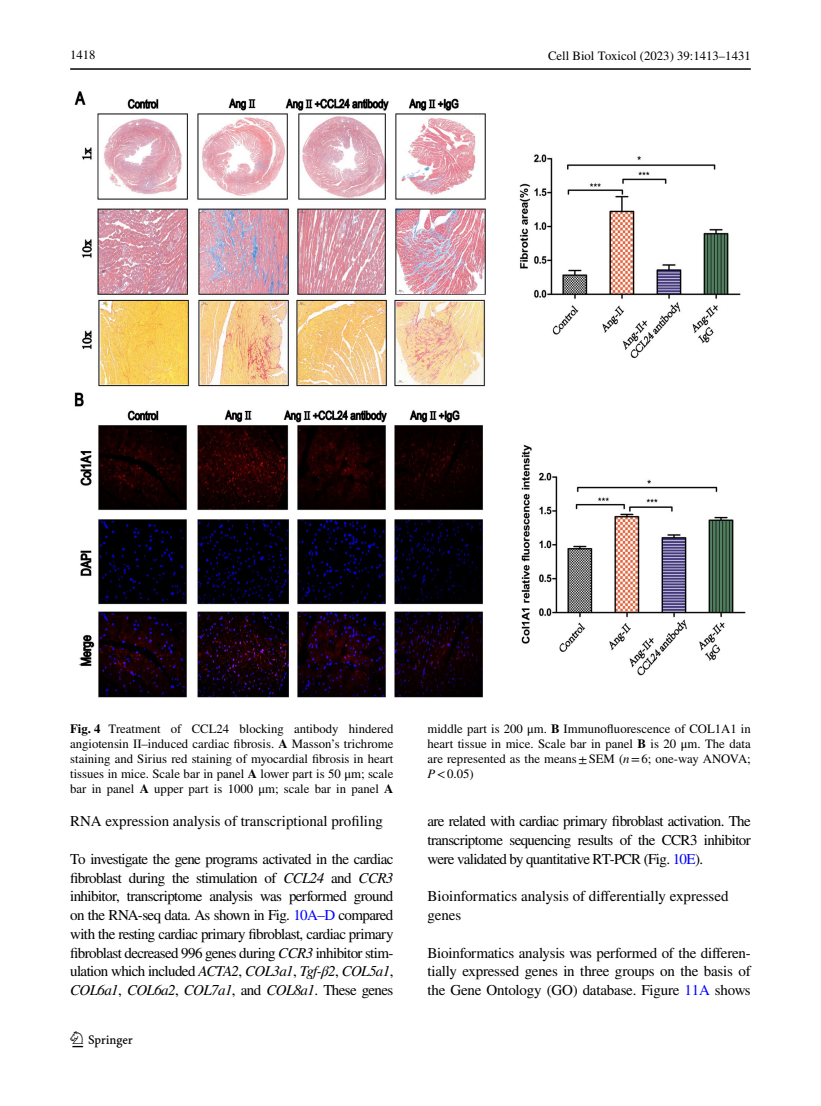
<style>
.page{position:relative;width:821px;height:1106px;background:#fff}
.page>*{position:absolute;margin:0;border:0;box-sizing:border-box;transform-origin:0 0}
.t1{font:22.5px "Springnew Regular 2";color:#000}
.t2{font:15px/18.8px "STIX";letter-spacing:-.015em;color:#000;text-align:justify}
.t3{font:12.75px/15px "STIX";color:#000;text-align:justify}
.s1{font-weight:700}
.s2{font-style:italic}
.s3{color:#00f}
</style>
<div class="page">
<hr style="left:70px;top:68px;width:680px;height:2px;background:#000">
<img style="left:74px;top:91px;width:672px;height:606px">
<p class="t3" style="left:70px;top:48px;width:27px">1418</p>
<p class="t3" style="left:548px;top:49px;width:204px">Cell Biol Toxicol (2023) 39:1413–1431</p>
<p class="t3" style="left:70px;top:721px;width:325px"><span class="s1">Fig. 4</span> Treatment of CCL24 blocking antibody hindered angiotensin II–induced cardiac fibrosis. <span class="s1">A</span> Masson’s trichrome staining and Sirius red staining of myocardial fibrosis in heart tissues in mice. Scale bar in panel <span class="s1">A</span> lower part is 50 μm; scale bar in panel <span class="s1">A</span> upper part is 1000 μm; scale bar in panel <span class="s1">A</span></p>
<p class="t3" style="left:427px;top:721px;width:325px">middle part is 200 μm. <span class="s1">B</span> Immunofluorescence of COL1A1 in heart tissue in mice. Scale bar in panel <span class="s1">B</span> is 20 μm. The data are represented as the means±SEM (<span class="s2">n</span>=6; one-way ANOVA; <span class="s2">P</span>&lt;0.05)</p>
<p class="t2" style="left:70px;top:813px;width:314px">RNA expression analysis of transcriptional profiling</p>
<p class="t2" style="left:70px;top:850px;width:325px">To investigate the gene programs activated in the cardiac fibroblast during the stimulation of <span class="s2">CCL24</span> and <span class="s2">CCR3 </span>inhibitor, transcriptome analysis was performed ground on the RNA-seq data. As shown in Fig. <span class="s3">10A–D</span> compared with the resting cardiac primary fibroblast, cardiac primary fibroblast decreased 996 genes during <span class="s2">CCR3</span> inhibitor stim&shy;ulation which included <span class="s2">ACTA2</span>, <span class="s2">COL3a1</span>, <span class="s2">Tgf-β2</span>, <span class="s2">COL5a1</span>, <span class="s2">COL6a1</span>, <span class="s2">COL6a2</span>, <span class="s2">COL7a1</span>, and <span class="s2">COL8a1</span>. These genes</p>
<h1 class="t1" style="left:72px;top:1031px;width:62px">1 3</h1>
<p class="t2" style="left:427px;top:813px;width:325px">are related with cardiac primary fibroblast activation. The transcriptome sequencing results of the CCR3 inhibitor were validated by quantitative RT-PCR (Fig. <span class="s3">10E</span>).</p>
<p class="t2" style="left:427px;top:888px;width:302px">Bioinformatics analysis of differentially expressed genes</p>
<p class="t2" style="left:427px;top:944px;width:325px">Bioinformatics analysis was performed of the differen&shy;tially expressed genes in three groups on the basis of the Gene Ontology (GO) database. Figure <span class="s3">11A</span> shows</p>
</div>
